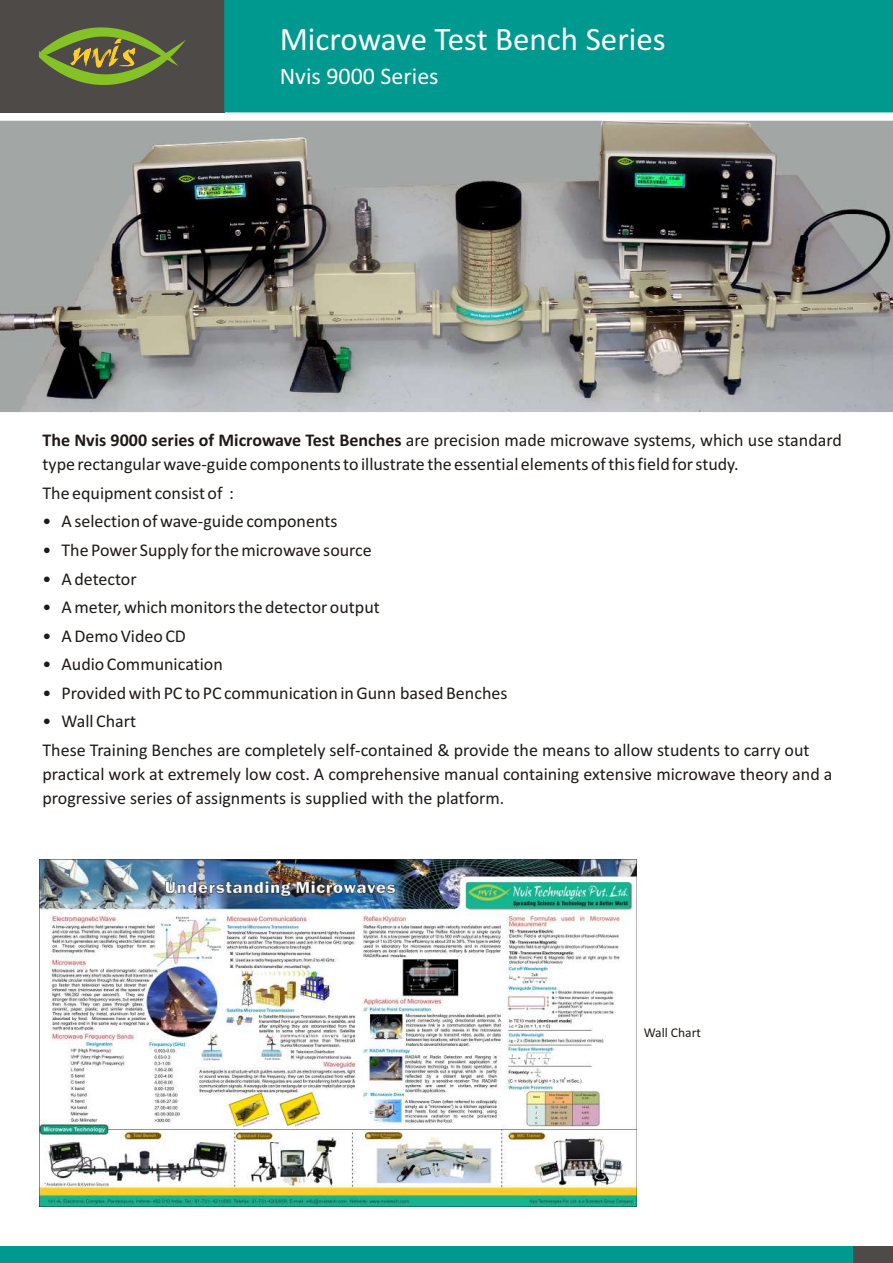
<style>
.page{position:relative;width:893px;height:1263px;background:#fff}
.page>*{position:absolute;margin:0;border:0;box-sizing:border-box;transform-origin:0 0}
.t1{font:33px "Calibri";color:#fff}
.t2{font:24px "Calibri";color:#fff}
.t3{font:18px/24.2px "Calibri";color:#1f1a17}
.t4{font:13.5px "Calibri";color:#1f1a17}
.s1{font-weight:700}
</style>
<div class="page">
<div style="left:0;top:0;width:225px;height:112px;background:#4d4a47"></div>
<svg style="left:39px;top:27px;width:147px;height:58px"></svg>
<div style="left:224px;top:0;width:669px;height:112px;background:#00998f"></div>
<img style="left:39px;top:859px;width:597px;height:347px">
<img style="left:0;top:121px;width:893px;height:291px">
<div style="left:0;top:1246px;width:855px;height:17px;background:#00998f"></div>
<div style="left:854px;top:1246px;width:39px;height:17px;background:#4d4a47"></div>
<h1 class="t1" style="left:280px;top:25px;width:388px">Microwave Test Bench Series</h1>
<h2 class="t2" style="left:280px;top:66px;width:160px">Nvis 9000 Series</h2>
<p class="t3" style="left:43px;top:429px;width:801px"><span class="s1">The Nvis 9000 series of Microwave Test Benches</span> are precision made microwave systems, which use standard type rectangular wave-guide components to illustrate the essential elements of this field for study.</p>
<p class="t3" style="left:43px;top:482px;width:193px">The equipment consist of :</p>
<p class="t3" style="left:43px;top:511px;width:296px">• A selection of wave-guide components</p>
<p class="t3" style="left:43px;top:539px;width:331px">• The Power Supply for the microwave source</p>
<p class="t3" style="left:42px;top:568px;width:96px">• A detector</p>
<p class="t3" style="left:42px;top:596px;width:339px">• A meter, which monitors the detector output</p>
<p class="t3" style="left:42px;top:625px;width:145px">• A Demo Video CD</p>
<p class="t3" style="left:42px;top:654px;width:182px">• Audio Communication</p>
<p class="t3" style="left:42px;top:682px;width:466px">• Provided with PC to PC communication in Gunn based Benches</p>
<p class="t3" style="left:42px;top:709px;width:768px;line-height:28.5px">• Wall Chart<br>These Training Benches are completely self-contained &amp; provide the means to allow students to carry out</p>
<p class="t3" style="left:42px;top:763px;width:791px">practical work at extremely low cost. A comprehensive manual containing extensive microwave theory and a progressive series of assignments is supplied with the platform.</p>
<p class="t4" style="left:644px;top:1027px;width:59px">Wall Chart</p>
</div>
